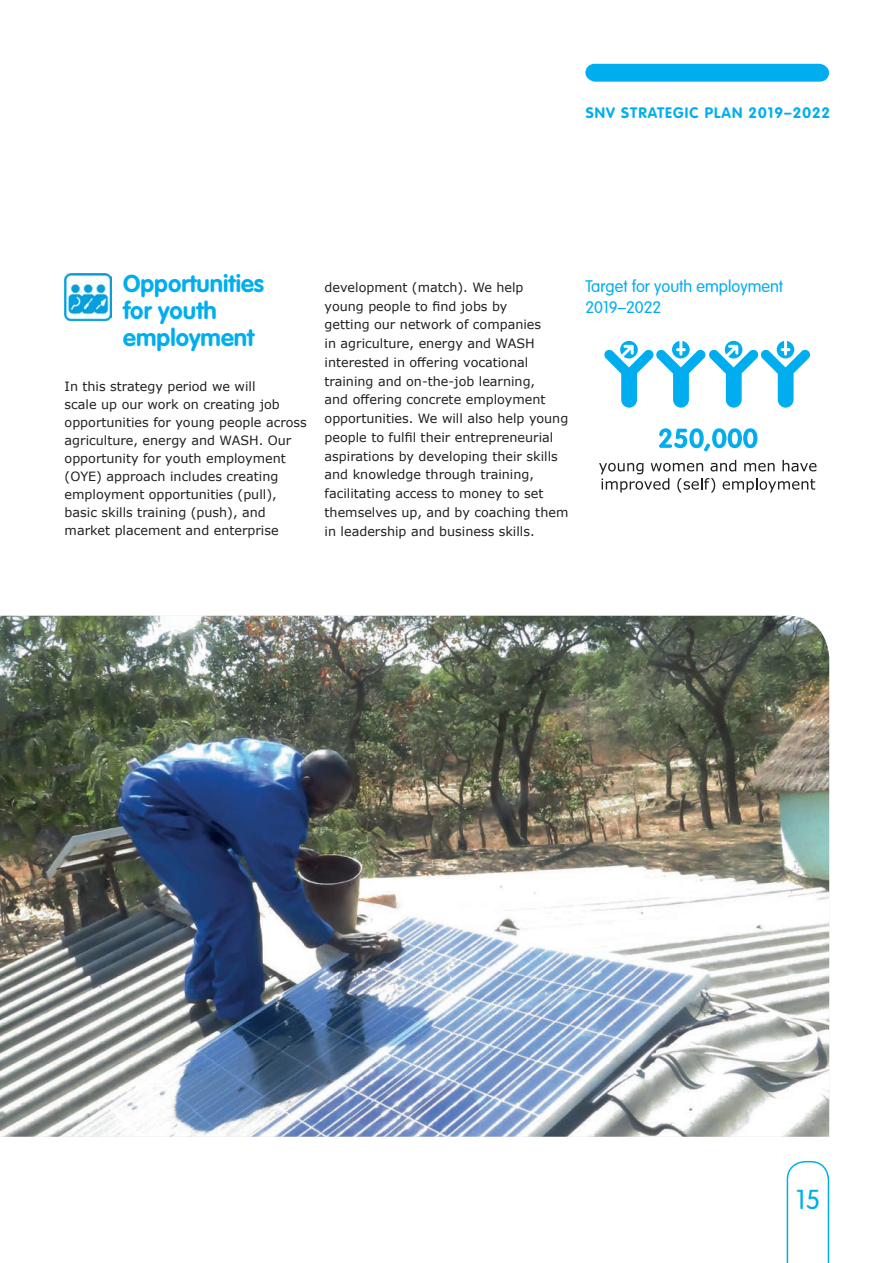
<style>
.page{position:relative;width:893px;height:1263px;background:#fff}
.page>*{position:absolute;margin:0;border:0;box-sizing:border-box;transform-origin:0 0}
.t1{font:300 27px "VAG Rounded";color:#00aeef}
.t2{font:700 24px "VAG Rounded";color:#00aeef}
.t3{font:300 16.5px/21px "VAG Rounded";color:#00aeef}
.t4{font:700 15px "VAG Rounded";letter-spacing:.07em;color:#00aeef}
.t5{font:12.75px/18.8px "Verdana";color:#231f20}
</style>
<div class="page">
<svg style="left:787px;top:1161px;width:42px;height:102px"></svg>
<img style="left:0;top:616px;width:829px;height:521px">
<svg style="left:604px;top:341px;width:206px;height:67px"></svg>
<svg style="left:659px;top:428px;width:98px;height:23px"></svg>
<svg style="left:599px;top:460px;width:217px;height:32px"></svg>
<svg style="left:585px;top:64px;width:244px;height:18px;background:#09b1ef"></svg>
<img style="left:65px;top:274px;width:46px;height:46px">
<p class="t4" style="left:586px;top:104px;width:246px">SNV STRATEGIC PLAN 2019–2022</p>
<p class="t2" style="left:123px;top:269px;width:142px">Opportunities</p>
<p class="t2" style="left:123px;top:296px;width:95px">for youth</p>
<p class="t2" style="left:123px;top:323px;width:133px">employment</p>
<p class="t5" style="left:65px;top:377px;width:244px;line-height:18px">In this strategy period we will<br>scale up our work on creating job opportunities for young people across agriculture, energy and WASH. Our opportunity for youth employment (OYE) approach includes creating employment opportunities (pull), basic skills training (push), and market placement and enterprise</p>
<p class="t5" style="left:325px;top:278px;width:245px">development (match). We help<br>young people to find jobs by<br>getting our network of companies<br>in agriculture, energy and WASH interested in offering vocational training and on-the-job learning,<br>and offering concrete employment opportunities. We will also help young people to fulfil their entrepreneurial aspirations by developing their skills and knowledge through training, facilitating access to money to set themselves up, and by coaching them in leadership and business skills.</p>
<p class="t3" style="left:585px;top:277px;width:199px">Target for youth employment<br>2019–2022</p>
<p class="t1" style="left:796px;top:1184px;width:25px">15</p>
</div>
